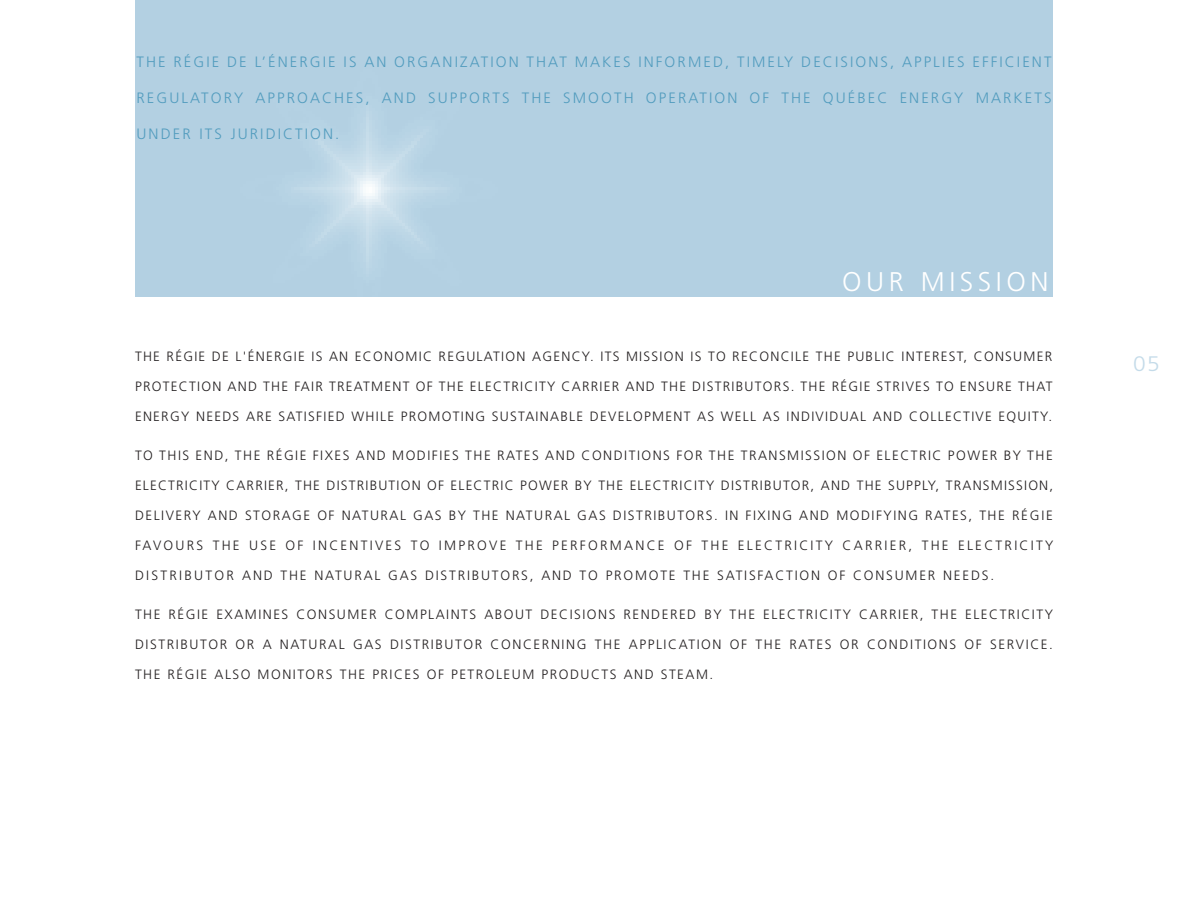
<style>
.page{position:relative;width:1188px;height:918px;background:#fff}
.page>*{position:absolute;margin:0;border:0;box-sizing:border-box;transform-origin:0 0}
.t1{font:300 27px "Frutiger";letter-spacing:.165em;color:#fff}
.t2{font:300 21px "Frutiger";color:#c4dbe9;scale:1.09 1}
.t3{font:300 15px "Frutiger";letter-spacing:.14em;color:#529cbe}
.t4{font:300 13.5px "Frutiger";letter-spacing:.11em;color:#231f20}
.t5{font:300 13.5px "Frutiger";letter-spacing:.09em;color:#231f20}
.t6{font:300 13.5px "Frutiger";letter-spacing:.165em;color:#231f20}
.t7{font:300 13.5px "Frutiger";letter-spacing:.135em;color:#231f20}
</style>
<div class="page">
<p class="t3" style="left:136px;top:56px;width:917px">THE RÉGIE DE L’ÉNERGIE IS AN ORGANIZATION THAT MAKES INFORMED, TIMELY DECISIONS, APPLIES EFFICIENT</p>
<p class="t3" style="left:136px;top:92px;width:917px">REGULATORY APPROACHES, AND SUPPORTS THE SMOOTH OPERATION OF THE QUÉBEC ENERGY MARKETS</p>
<p class="t3" style="left:136px;top:128px;width:204px">UNDER ITS JURIDICTION.</p>
<h1 class="t1" style="left:842px;top:271px;width:208px">OUR MISSION</h1>
<p class="t4" style="left:135px;top:351px;width:919px">THE RÉGIE DE L'ÉNERGIE IS AN ECONOMIC REGULATION AGENCY. ITS MISSION IS TO RECONCILE THE PUBLIC INTEREST, CONSUMER</p>
<p class="t4" style="left:135px;top:381px;width:919px">PROTECTION AND THE FAIR TREATMENT OF THE ELECTRICITY CARRIER AND THE DISTRIBUTORS. THE RÉGIE STRIVES TO ENSURE THAT</p>
<p class="t4" style="left:135px;top:411px;width:919px">ENERGY NEEDS ARE SATISFIED WHILE PROMOTING SUSTAINABLE DEVELOPMENT AS WELL AS INDIVIDUAL AND COLLECTIVE EQUITY.</p>
<p class="t4" style="left:135px;top:450px;width:919px">TO THIS END, THE RÉGIE FIXES AND MODIFIES THE RATES AND CONDITIONS FOR THE TRANSMISSION OF ELECTRIC POWER BY THE</p>
<p class="t5" style="left:135px;top:480px;width:920px">ELECTRICITY CARRIER, THE DISTRIBUTION OF ELECTRIC POWER BY THE ELECTRICITY DISTRIBUTOR, AND THE SUPPLY, TRANSMISSION,</p>
<p class="t4" style="left:135px;top:510px;width:919px">DELIVERY AND STORAGE OF NATURAL GAS BY THE NATURAL GAS DISTRIBUTORS. IN FIXING AND MODIFYING RATES, THE RÉGIE</p>
<p class="t6" style="left:135px;top:540px;width:920px">FAVOURS THE USE OF INCENTIVES TO IMPROVE THE PERFORMANCE OF THE ELECTRICITY CARRIER, THE ELECTRICITY</p>
<p class="t7" style="left:135px;top:570px;width:861px">DISTRIBUTOR AND THE NATURAL GAS DISTRIBUTORS, AND TO PROMOTE THE SATISFACTION OF CONSUMER NEEDS.</p>
<p class="t4" style="left:135px;top:609px;width:919px">THE RÉGIE EXAMINES CONSUMER COMPLAINTS ABOUT DECISIONS RENDERED BY THE ELECTRICITY CARRIER, THE ELECTRICITY</p>
<p class="t4" style="left:135px;top:639px;width:919px">DISTRIBUTOR OR A NATURAL GAS DISTRIBUTOR CONCERNING THE APPLICATION OF THE RATES OR CONDITIONS OF SERVICE.</p>
<p class="t4" style="left:135px;top:669px;width:580px">THE RÉGIE ALSO MONITORS THE PRICES OF PETROLEUM PRODUCTS AND STEAM.</p>
<h2 class="t2" style="left:1133px;top:355px;width:26px">05</h2>
</div>
